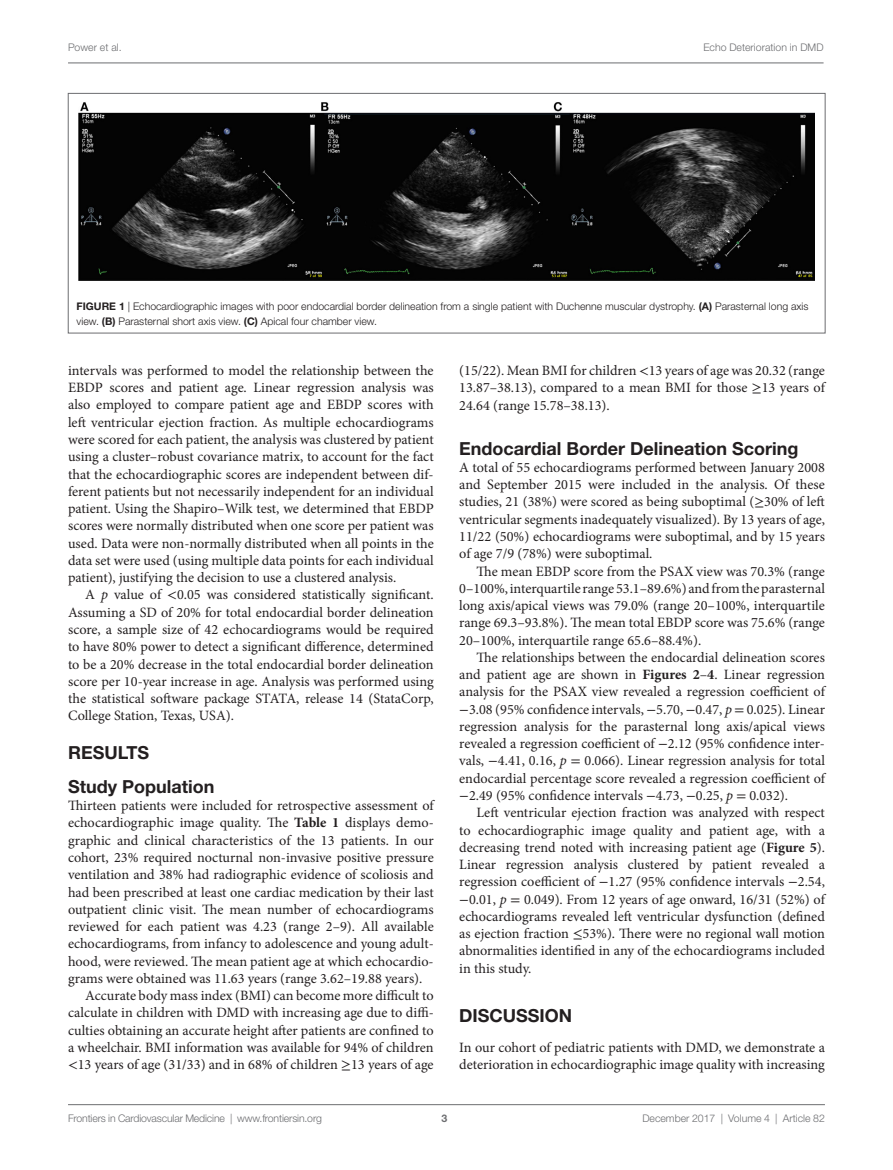
<style>
.page{position:relative;width:893px;height:1170px;background:#fff}
.page>*{position:absolute;margin:0;border:0;box-sizing:border-box;transform-origin:0 0}
.t1{font:700 18px/33.8px "Helvetica Neue LT Std";color:#231f20}
.t2{font:14.25px/17.2px "Minion Pro";color:#231f20;text-align:justify}
.t3{font:300 10.5px/14.2px "Helvetica Neue LT Std";color:#231f20}
.t4{font:300 10.5px "Helvetica Neue LT Std";color:#6c6d70}
.t5{font:700 10.5px "Helvetica Neue LT Std";color:#6c6d70}
.s1{font-weight:700}
.s2{font-style:italic}
.s3{font-family:"STIX General"}
</style>
<div class="page">
<img style="left:79px;top:102px;width:735px;height:178px">
<div style="left:68px;top:93px;width:757px;height:240px;border:1px solid #6c6d70"></div>
<hr style="left:68px;top:1104px;width:757px;height:1px;background:#6c6d70">
<hr style="left:68px;top:63px;width:755px;height:1px;background:#6c6d70">
<p class="t4" style="left:68px;top:41px;width:55px">Power et al.</p>
<p class="t4" style="left:703px;top:41px;width:122px">Echo Deterioration in DMD</p>
<p class="t3" style="left:77px;top:299px;width:733px"><span class="s1">Figure 1</span> | Echocardiographic images with poor endocardial border delineation from a single patient with Duchenne muscular dystrophy. <span class="s1">(A)</span> Parasternal long axis view. <span class="s1">(B)</span> Parasternal short axis view. <span class="s1">(C)</span> Apical four chamber view.</p>
<p class="t2" style="left:68px;top:362px;width:367px">intervals was performed to model the relationship between the EBDP scores and patient age. Linear regression analysis was also employed to compare patient age and EBDP scores with left ventricular ejection fraction. As multiple echocardiograms were scored for each patient, the analysis was clustered by patient using a cluster–robust covariance matrix, to account for the fact that the echocardiographic scores are independent between dif&shy;ferent patients but not necessarily independent for an individual patient. Using the Shapiro–Wilk test, we determined that EBDP scores were normally distributed when one score per patient was used. Data were non-normally distributed when all points in the data set were used (using multiple data points for each individual patient), justifying the decision to use a clustered analysis.</p>
<p class="t2" style="left:68px;top:586px;width:367px;text-indent:17px">A <span class="s2">p</span> value of <span class="s3">&lt;</span>0.05 was considered statistically significant.<br>Assuming a SD of 20% for total endocardial border delineation score, a sample size of 42 echocardiograms would be required to have 80% power to detect a significant difference, determined to be a 20% decrease in the total endocardial border delineation score per 10-year increase in age. Analysis was performed using the statistical software package STATA, release 14 (StataCorp, College Station, Texas, USA).</p>
<p class="t1" style="left:68px;top:735px;width:13px">RES</p>
<p class="t1" style="left:68px;top:735px;width:148px;text-indent:36px">ULTS<br>Study Population</p>
<p class="t2" style="left:68px;top:797px;width:367px">Thirteen patients were included for retrospective assessment of</p>
<p class="t2" style="left:68px;top:814px;width:367px">echocardiographic image quality. The <span class="s1">Table 1</span> displays demo-</p>
<p class="t2" style="left:68px;top:831px;width:367px">graphic and clinical characteristics of the 13 patients. In our</p>
<p class="t2" style="left:68px;top:848px;width:367px">cohort, 23% required nocturnal non-invasive positive pressure</p>
<p class="t2" style="left:68px;top:866px;width:367px">ventilation and 38% had radiographic evidence of scoliosis and</p>
<p class="t2" style="left:68px;top:883px;width:367px">had been prescribed at least one cardiac medication by their last</p>
<p class="t2" style="left:68px;top:900px;width:367px">outpatient clinic visit. The mean number of echocardiograms</p>
<p class="t2" style="left:68px;top:917px;width:367px">reviewed for each patient was 4.23 (range 2–9). All available</p>
<p class="t2" style="left:68px;top:935px;width:367px">echocardiograms, from infancy to adolescence and young adult-</p>
<p class="t2" style="left:68px;top:952px;width:367px">hood, were reviewed. The mean patient age at which echocardio-</p>
<p class="t2" style="left:68px;top:969px;width:356px">grams were obtained was 11.63 years (range 3.62–19.88 years).</p>
<p class="t2" style="left:85px;top:986px;width:350px">Accurate body mass index (BMI) can become more difficult to</p>
<p class="t2" style="left:68px;top:1004px;width:367px">calculate in children with DMD with increasing age due to diffi-</p>
<p class="t2" style="left:68px;top:1021px;width:367px">culties obtaining an accurate height after patients are confined to</p>
<p class="t2" style="left:68px;top:1038px;width:367px">a wheelchair. BMI information was available for 94% of children</p>
<p class="t2" style="left:68px;top:1055px;width:367px"><span class="s3">&lt;</span>13 years of age (31/33) and in 68% of children <span class="s3">≥</span>13 years of age</p>
<p class="t2" style="left:459px;top:362px;width:367px">(15/22). Mean BMI for children <span class="s3">&lt;</span>13 years of age was 20.32 (range 13.87–38.13), compared to a mean BMI for those <span class="s3">≥</span>13 years of 24.64 (range 15.78–38.13).</p>
<p class="t1" style="left:459px;top:431px;width:341px">Endocardial Border Delineation Scoring</p>
<p class="t2" style="left:459px;top:459px;width:367px">A total of 55 echocardiograms performed between January 2008 and September 2015 were included in the analysis. Of these studies, 21 (38%) were scored as being suboptimal (<span class="s3">≥</span>30% of left ventricular segments inadequately visualized). By 13 years of age, 11/22 (50%) echocardiograms were suboptimal, and by 15 years of age 7/9 (78%) were suboptimal.</p>
<p class="t2" style="left:459px;top:562px;width:367px;text-indent:17px">The mean EBDP score from the PSAX view was 70.3% (range 0–100%, interquartile range 53.1–89.6%) and from the parasternal long axis/apical views was 79.0% (range 20–100%, interquartile range 69.3–93.8%). The mean total EBDP score was 75.6% (range 20–100%, interquartile range 65.6–88.4%).</p>
<p class="t2" style="left:459px;top:648px;width:367px;text-indent:17px">The relationships between the endocardial delineation scores and patient age are shown in <span class="s1">Figures 2</span>–<span class="s1">4</span>. Linear regression analysis for the PSAX view revealed a regression coefficient of <span class="s3">−</span>3.08 (95% confidence intervals, <span class="s3">−</span>5.70, <span class="s3">−</span>0.47, <span class="s2">p</span> <span class="s3">=</span> 0.025). Linear regression analysis for the parasternal long axis/apical views revealed a regression coefficient of <span class="s3">−</span>2.12 (95% confidence inter&shy;vals, <span class="s3">−</span>4.41, 0.16, <span class="s2">p</span> <span class="s3">=</span> 0.066). Linear regression analysis for total endocardial percentage score revealed a regression coefficient of <span class="s3">−</span>2.49 (95% confidence intervals <span class="s3">−</span>4.73, <span class="s3">−</span>0.25, <span class="s2">p</span> <span class="s3">=</span> 0.032).</p>
<p class="t2" style="left:459px;top:804px;width:367px;text-indent:17px">Left ventricular ejection fraction was analyzed with respect to echocardiographic image quality and patient age, with a decreasing trend noted with increasing patient age (<span class="s1">Figure 5</span>).<br>Linear regression analysis clustered by patient revealed a regression coefficient of <span class="s3">−</span>1.27 (95% confidence intervals <span class="s3">−</span>2.54, <span class="s3">−</span>0.01, <span class="s2">p</span> <span class="s3">=</span> 0.049). From 12 years of age onward, 16/31 (52%) of echocardiograms revealed left ventricular dysfunction (defined as ejection fraction <span class="s3">≤</span>53%). There were no regional wall motion abnormalities identified in any of the echocardiograms included in this study.</p>
<p class="t1" style="left:459px;top:998px;width:112px">DISCUSSION</p>
<p class="t2" style="left:459px;top:1038px;width:367px">In our cohort of pediatric patients with DMD, we demonstrate a deterioration in echocardiographic image quality with increasing</p>
<p class="t4" style="left:68px;top:1111px;width:255px">Frontiers in Cardiovascular Medicine | www.frontiersin.org</p>
<p class="t4" style="left:642px;top:1111px;width:184px">December 2017 | Volume 4 | Article 82</p>
<p class="t5" style="left:441px;top:1111px;width:7px">3</p>
</div>
